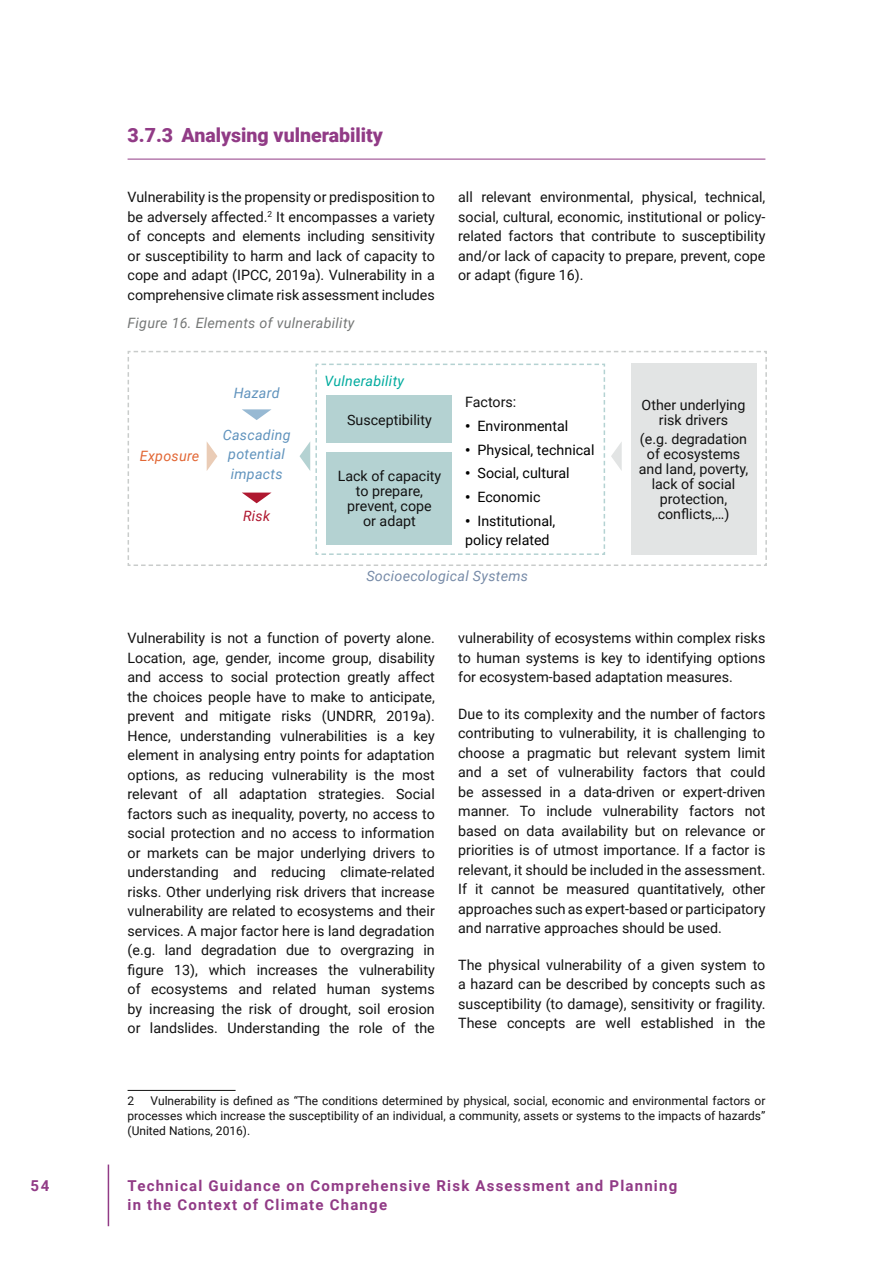
<style>
.page{position:relative;width:893px;height:1263px;background:#fff}
.page>*{position:absolute;margin:0;border:0;box-sizing:border-box;transform-origin:0 0}
.t1{font:900 19.5px "Roboto";color:#913b86}
.t2{font:700 15px/18.6px "Roboto";letter-spacing:.08em;color:#913b86}
.t3{font:14.25px/19.5px "Roboto";color:#121212;text-align:justify}
.t4{font:14.25px/19.5px "Roboto";color:#000}
.t5{font:italic 14.25px "Roboto";letter-spacing:.02em;color:#757776}
.t6{font:italic 14.25px/19.5px "Roboto";letter-spacing:.02em;color:#6093bd;text-align:center}
.t7{font:italic 14.25px "Roboto";letter-spacing:.02em;color:#778ba8}
.t8{font:italic 14.25px "Roboto";letter-spacing:.02em;color:#00ab9e}
.t9{font:italic 14.25px "Roboto";letter-spacing:.02em;color:#e26735}
.t10{font:italic 14.25px "Roboto";color:#af1830}
.t11{font:12px/15px "Roboto";color:#121212;text-align:justify}
.s1{font-weight:900}
</style>
<div class="page">
<hr style="left:108px;top:1164px;width:1px;height:62px;background:#913b86">
<hr style="left:128px;top:159px;width:637px;height:1px;background:#913b86">
<hr style="left:128px;top:1090px;width:108px;height:1px;background:#121212">
<svg style="left:128px;top:351px;width:639px;height:215px"></svg>
<p class="t2" style="left:31px;top:1176px;width:20px">54</p>
<h1 class="t1" style="left:128px;top:122px;width:257px">3.7.3 Analysing vulnerability</h1>
<p class="t3" style="left:128px;top:187px;width:309px">Vulnerability is the propensity or predisposition to be adversely affected.<sup>2</sup> It encompasses a variety of concepts and elements including sensitivity or susceptibility to harm and lack of capacity to cope and adapt (IPCC, 2019a). Vulnerability in a comprehensive climate risk assessment includes</p>
<p class="t3" style="left:458px;top:187px;width:309px">all relevant environmental, physical, technical, social, cultural, economic, institutional or policy&shy;related factors that contribute to susceptibility and/or lack of capacity to prepare, prevent, cope or adapt (figure 16).</p>
<p class="t5" style="left:128px;top:313px;width:228px">Figure 16. Elements of vulnerability</p>
<p class="t9" style="left:140px;top:446px;width:61px">Exposure</p>
<p class="t6" style="left:234px;top:383px;width:47px">Hazard</p>
<p class="t6" style="left:223px;top:424px;width:69px">Cascading potential impacts</p>
<p class="t10" style="left:243px;top:505px;width:29px">Risk</p>
<p class="t8" style="left:324px;top:371px;width:81px">Vulnerability</p>
<p class="t3" style="left:347px;top:409px;width:86px">Susceptibility</p>
<p class="t3" style="left:338px;top:468px;width:105px;line-height:15px;text-align:center">Lack of capacity to prepare, prevent, cope<br>or adapt</p>
<p class="t3" style="left:465px;top:392px;width:53px">Factors:</p>
<p class="t4" style="left:465px;top:415px;width:105px"><span class="s1">•</span> Environmental</p>
<p class="t4" style="left:465px;top:439px;width:131px"><span class="s1">•</span> Physical, technical</p>
<p class="t4" style="left:465px;top:463px;width:106px"><span class="s1">•</span> Social, cultural</p>
<p class="t4" style="left:465px;top:487px;width:77px"><span class="s1">•</span> Economic</p>
<p class="t4" style="left:465px;top:511px;width:92px"><span class="s1">•</span> Institutional, policy related</p>
<p class="t7" style="left:366px;top:566px;width:163px">Socioecological Systems</p>
<p class="t3" style="left:642px;top:397px;width:105px;line-height:15px;text-align:center">Other underlying risk drivers</p>
<p class="t3" style="left:639px;top:431px;width:111px;line-height:15px;text-align:center">(e.g. degradation of ecosystems and land, poverty, lack of social protection, conflicts,…)</p>
<p class="t3" style="left:128px;top:628px;width:309px">Vulnerability is not a function of poverty alone.<br>Location, age, gender, income group, disability and access to social protection greatly affect the choices people have to make to anticipate, prevent and mitigate risks (UNDRR, 2019a).<br>Hence, understanding vulnerabilities is a key element in analysing entry points for adaptation options, as reducing vulnerability is the most relevant of all adaptation strategies. Social factors such as inequality, poverty, no access to social protection and no access to information or markets can be major underlying drivers to understanding and reducing climate-related risks. Other underlying risk drivers that increase vulnerability are related to ecosystems and their services. A major factor here is land degradation (e.g. land degradation due to overgrazing in figure 13), which increases the vulnerability of ecosystems and related human systems by increasing the risk of drought, soil erosion or landslides. Understanding the role of the</p>
<p class="t3" style="left:458px;top:628px;width:309px">vulnerability of ecosystems within complex risks to human systems is key to identifying options for ecosystem-based adaptation measures.</p>
<p class="t3" style="left:458px;top:703px;width:309px">Due to its complexity and the number of factors contributing to vulnerability, it is challenging to choose a pragmatic but relevant system limit and a set of vulnerability factors that could be assessed in a data-driven or expert-driven manner. To include vulnerability factors not based on data availability but on relevance or priorities is of utmost importance. If a factor is relevant, it should be included in the assessment.<br>If it cannot be measured quantitatively, other approaches such as expert-based or participatory and narrative approaches should be used.</p>
<p class="t3" style="left:458px;top:954px;width:309px">The physical vulnerability of a given system to a hazard can be described by concepts such as susceptibility (to damage), sensitivity or fragility.<br>These concepts are well established in the</p>
<p class="t11" style="left:128px;top:1093px;width:639px;text-indent:23px">Vulnerability is defined as “The conditions determined by physical, social, economic and environmental factors or processes which increase the susceptibility of an individual, a community, assets or systems to the impacts of hazards” (United Nations, 2016).</p>
<p class="t11" style="left:128px;top:1093px;width:8px">2</p>
<p class="t2" style="left:128px;top:1176px;width:551px">Technical Guidance on Comprehensive Risk Assessment and Planning in the Context of Climate Change</p>
</div>
